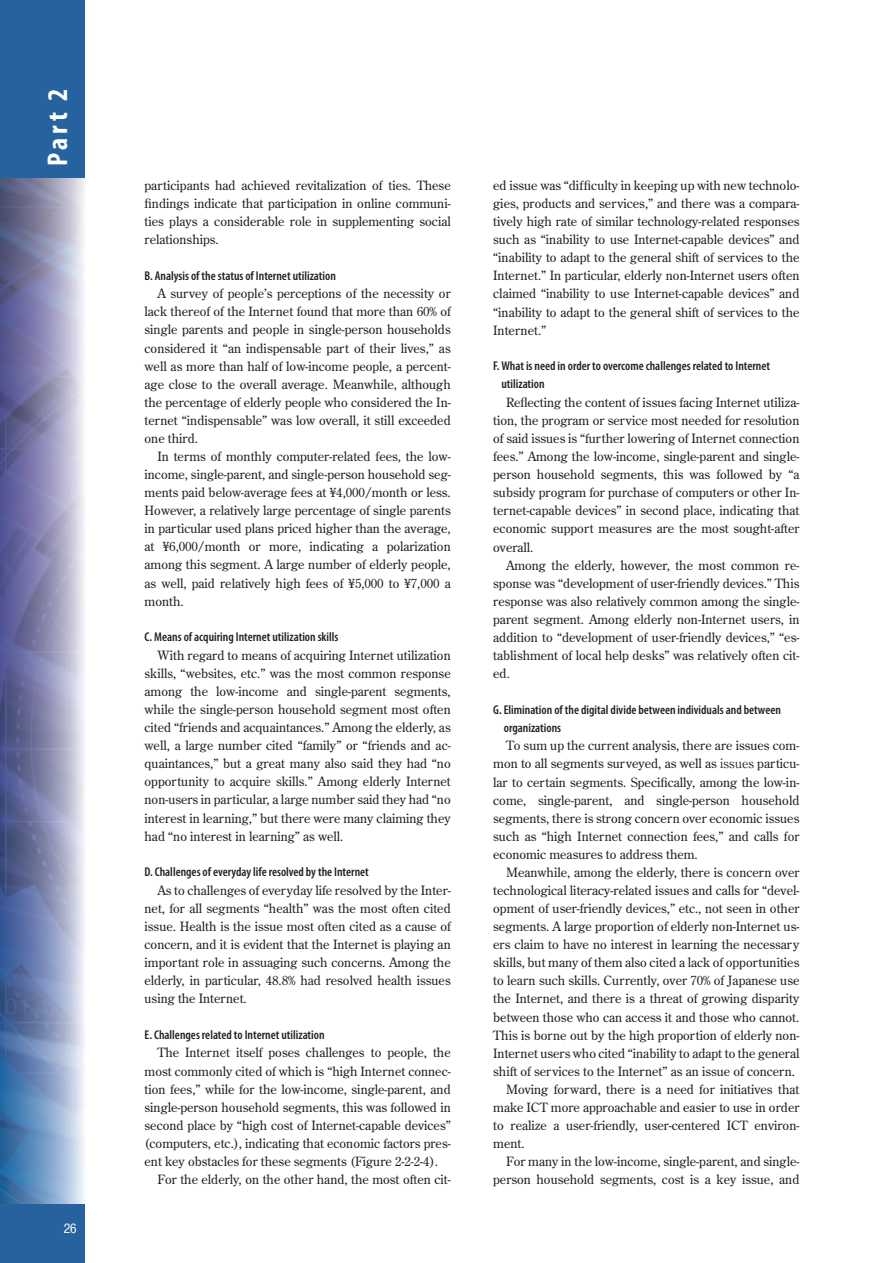
<style>
.page{position:relative;width:893px;height:1263px;background:#fff}
.page>*{position:absolute;margin:0;border:0;box-sizing:border-box;transform-origin:0 0}
.t1{font:700 condensed 28.65px "Myriad Pro";color:#fff}
.t2{font:12.75px/18.1px "Century Old Style Std";color:#231f20;text-align:justify}
.t3{font:600 condensed 12.75px "Myriad Pro";color:#231f20}
.t4{font:12.75px "Gothic BBB Pr 5 Medium 90 msp RKSJ H";color:#fff}
.s1{font-family:"Ryumin Pr 5 Regular 90 msp RKSJ H"}
</style>
<div class="page">
<div style="left:0;top:0;width:85px;height:179px;background:#26629d"></div>
<div style="left:0;top:1203px;width:85px;height:60px;background:#26629d"></div>
<img style="left:0;top:179px;width:85px;height:1024px">
<p class="t1" style="left:40px;top:166px;width:79px;rotate:-90deg">Part 2</p>
<p class="t4" style="left:64px;top:1223px;width:14px">26</p>
<p class="t2" style="left:145px;top:177px;width:308px">participants had achieved revitalization of ties. These findings indicate that participation in online communi&shy;ties plays a considerable role in supplementing social relationships.</p>
<p class="t3" style="left:145px;top:271px;width:193px">B. Analysis of the status of Internet utilization</p>
<p class="t2" style="left:157px;top:285px;width:295px">A survey of people’s perceptions of the necessity or</p>
<p class="t2" style="left:145px;top:303px;width:308px">lack thereof of the Internet found that more than 60% of</p>
<p class="t2" style="left:145px;top:321px;width:308px">single parents and people in single-person households</p>
<p class="t2" style="left:145px;top:340px;width:308px">considered it “an indispensable part of their lives,” as</p>
<p class="t2" style="left:145px;top:358px;width:308px">well as more than half of low-income people, a percent-</p>
<p class="t2" style="left:145px;top:376px;width:308px">age close to the overall average. Meanwhile, although</p>
<p class="t2" style="left:145px;top:394px;width:308px">the percentage of elderly people who considered the In-</p>
<p class="t2" style="left:145px;top:412px;width:308px">ternet “indispensable” was low overall, it still exceeded</p>
<p class="t2" style="left:145px;top:430px;width:55px">one third.</p>
<p class="t2" style="left:157px;top:448px;width:295px">In terms of monthly computer-related fees, the low-</p>
<p class="t2" style="left:145px;top:466px;width:308px">income, single-parent, and single-person household seg-</p>
<p class="t2" style="left:145px;top:484px;width:308px">ments paid below-average fees at ¥4,000/month or less.</p>
<p class="t2" style="left:145px;top:502px;width:308px">However, a relatively large percentage of single parents</p>
<p class="t2" style="left:145px;top:520px;width:308px">in particular used plans priced higher than the average,</p>
<p class="t2" style="left:145px;top:538px;width:308px">at ¥6,000/month or more, indicating a polarization</p>
<p class="t2" style="left:145px;top:556px;width:308px">among this segment. A large number of elderly people,</p>
<p class="t2" style="left:145px;top:575px;width:308px">as well, paid relatively high fees of ¥5,000 to ¥7,000 a</p>
<p class="t2" style="left:145px;top:593px;width:41px">month.</p>
<p class="t3" style="left:145px;top:633px;width:195px">C. Means of acquiring Internet utilization skills</p>
<p class="t2" style="left:157px;top:647px;width:295px">With regard to means of acquiring Internet utilization</p>
<p class="t2" style="left:145px;top:665px;width:308px">skills, “websites, etc.” was the most common response</p>
<p class="t2" style="left:145px;top:683px;width:308px">among the low-income and single-parent segments,</p>
<p class="t2" style="left:145px;top:701px;width:308px">while the single-person household segment most often</p>
<p class="t2" style="left:145px;top:719px;width:308px">cited “friends and acquaintances.” Among the elderly, as</p>
<p class="t2" style="left:145px;top:737px;width:308px">well, a large number cited “family” or “friends and ac-</p>
<p class="t2" style="left:145px;top:755px;width:308px">quaintances,” but a great many also said they had “no</p>
<p class="t2" style="left:145px;top:773px;width:308px">opportunity to acquire skills.” Among elderly Internet</p>
<p class="t2" style="left:145px;top:791px;width:308px">non-users in particular, a large number said they had “no</p>
<p class="t2" style="left:145px;top:810px;width:308px">interest in learning,” but there were many claiming they</p>
<p class="t2" style="left:145px;top:828px;width:200px">had “no interest in learning” as well.</p>
<p class="t3" style="left:145px;top:867px;width:226px">D. Challenges of everyday life resolved by the Internet</p>
<p class="t2" style="left:157px;top:882px;width:295px">As to challenges of everyday life resolved by the Inter-</p>
<p class="t2" style="left:145px;top:900px;width:308px">net, for all segments “health” was the most often cited</p>
<p class="t2" style="left:145px;top:918px;width:308px">issue. Health is the issue most often cited as a cause of</p>
<p class="t2" style="left:145px;top:936px;width:308px">concern, and it is evident that the Internet is playing an</p>
<p class="t2" style="left:145px;top:954px;width:308px">important role in assuaging such concerns. Among the</p>
<p class="t2" style="left:145px;top:972px;width:308px">elderly, in particular, 48.8% had resolved health issues</p>
<p class="t2" style="left:145px;top:990px;width:104px">using the Internet.</p>
<p class="t3" style="left:145px;top:1030px;width:182px">E. Challenges related to Internet utilization</p>
<p class="t2" style="left:157px;top:1044px;width:295px">The Internet itself poses challenges to people, the</p>
<p class="t2" style="left:145px;top:1063px;width:308px">most commonly cited of which is “high Internet connec-</p>
<p class="t2" style="left:145px;top:1081px;width:308px">tion fees,” while for the low-income, single-parent, and</p>
<p class="t2" style="left:145px;top:1099px;width:308px">single-person household segments, this was followed in</p>
<p class="t2" style="left:145px;top:1117px;width:308px">second place by “high cost of Internet-capable devices”</p>
<p class="t2" style="left:145px;top:1135px;width:308px">(computers, etc.), indicating that economic factors pres-</p>
<p class="t2" style="left:145px;top:1153px;width:295px">ent key obstacles for these segments (Figure 2-2-2-4).</p>
<p class="t2" style="left:157px;top:1171px;width:295px">For the elderly, on the other hand, the most often cit-</p>
<p class="t2" style="left:493px;top:177px;width:308px">ed issue was “difficulty in keeping up with new technolo&shy;gies, products and services,” and there was a compara&shy;tively high rate of similar technology-related responses such as “inability to use Internet-capable devices” and “inability to adapt to the general shift of services to the Internet.” In particular, elderly non-Internet users often claimed “inability to use Internet-capable devices” and “inability to adapt to the general shift of services to the Internet.”</p>
<p class="t3" style="left:493px;top:362px;width:278px">F. What is need in order to overcome challenges related to Internet</p>
<p class="t3" style="left:501px;top:380px;width:45px">utilization</p>
<p class="t2" style="left:506px;top:394px;width:295px">Reflecting the content of issues facing Internet utiliza-</p>
<p class="t2" style="left:493px;top:412px;width:308px">tion, the program or service most needed for resolution</p>
<p class="t2" style="left:493px;top:430px;width:308px">of said issues is “further lowering of Internet connection</p>
<p class="t2" style="left:493px;top:448px;width:308px">fees.” Among the low-income, single-parent and single-</p>
<p class="t2" style="left:493px;top:466px;width:308px">person household segments, this was followed by “a</p>
<p class="t2" style="left:493px;top:484px;width:308px">subsidy program for purchase of computers or other In-</p>
<p class="t2" style="left:493px;top:502px;width:308px">ternet-capable devices” in second place, indicating that</p>
<p class="t2" style="left:493px;top:521px;width:308px">economic support measures are the most sought-after</p>
<p class="t2" style="left:493px;top:539px;width:42px">overall.</p>
<p class="t2" style="left:506px;top:557px;width:295px">Among the elderly, however, the most common re-</p>
<p class="t2" style="left:493px;top:575px;width:308px">sponse was “development of user-friendly devices.” This</p>
<p class="t2" style="left:493px;top:593px;width:308px">response was also relatively common among the single-</p>
<p class="t2" style="left:493px;top:611px;width:308px">parent segment. Among elderly non-Internet users, in</p>
<p class="t2" style="left:493px;top:629px;width:308px">addition to “development of user-friendly devices,” “es-</p>
<p class="t2" style="left:493px;top:647px;width:308px">tablishment of local help desks” was relatively often cit-</p>
<p class="t2" style="left:493px;top:665px;width:18px">ed.</p>
<p class="t3" style="left:493px;top:705px;width:289px">G. Elimination of the digital divide between individuals and between</p>
<p class="t3" style="left:504px;top:723px;width:59px">organizations</p>
<p class="t2" style="left:506px;top:737px;width:295px">To sum up the current analysis, there are issues com-</p>
<p class="t2" style="left:493px;top:755px;width:308px">mon to all segments surveyed, as well as <span class="s1">issues</span> particu-</p>
<p class="t2" style="left:493px;top:774px;width:308px">lar to certain segments. Specifically, among the low-in-</p>
<p class="t2" style="left:493px;top:792px;width:308px">come, single-parent, and single-person household</p>
<p class="t2" style="left:493px;top:810px;width:308px">segments, there is strong concern over economic issues</p>
<p class="t2" style="left:493px;top:828px;width:308px">such as “high Internet connection fees,” and calls for</p>
<p class="t2" style="left:493px;top:846px;width:206px">economic measures to address them.</p>
<p class="t2" style="left:506px;top:864px;width:295px">Meanwhile, among the elderly, there is concern over</p>
<p class="t2" style="left:493px;top:882px;width:308px">technological literacy-related issues and calls for “devel-</p>
<p class="t2" style="left:493px;top:900px;width:308px">opment of user-friendly devices,” etc., not seen in other</p>
<p class="t2" style="left:493px;top:918px;width:308px">segments. A large proportion of elderly non-Internet us-</p>
<p class="t2" style="left:493px;top:936px;width:308px">ers claim to have no interest in learning the necessary</p>
<p class="t2" style="left:493px;top:954px;width:308px">skills, but many of them also cited a lack of opportunities</p>
<p class="t2" style="left:493px;top:972px;width:308px">to learn such skills. Currently, over 70% of Japanese use</p>
<p class="t2" style="left:493px;top:990px;width:308px">the Internet, and there is a threat of growing disparity</p>
<p class="t2" style="left:493px;top:1009px;width:308px">between those who can access it and those who cannot.</p>
<p class="t2" style="left:493px;top:1027px;width:308px">This is borne out by the high proportion of elderly non-</p>
<p class="t2" style="left:493px;top:1045px;width:308px">Internet users who cited “inability to adapt to the general</p>
<p class="t2" style="left:493px;top:1063px;width:303px">shift of services to the Internet” as an issue of concern.</p>
<p class="t2" style="left:506px;top:1081px;width:295px">Moving forward, there is a need for initiatives that</p>
<p class="t2" style="left:493px;top:1099px;width:308px">make ICT more approachable and easier to use in order</p>
<p class="t2" style="left:493px;top:1117px;width:308px">to realize a user-friendly, user-centered ICT environ-</p>
<p class="t2" style="left:493px;top:1135px;width:33px">ment.</p>
<p class="t2" style="left:506px;top:1153px;width:295px">For many in the low-income, single-parent, and single-</p>
<p class="t2" style="left:493px;top:1171px;width:308px">person household segments, cost is a key issue, and</p>
</div>
